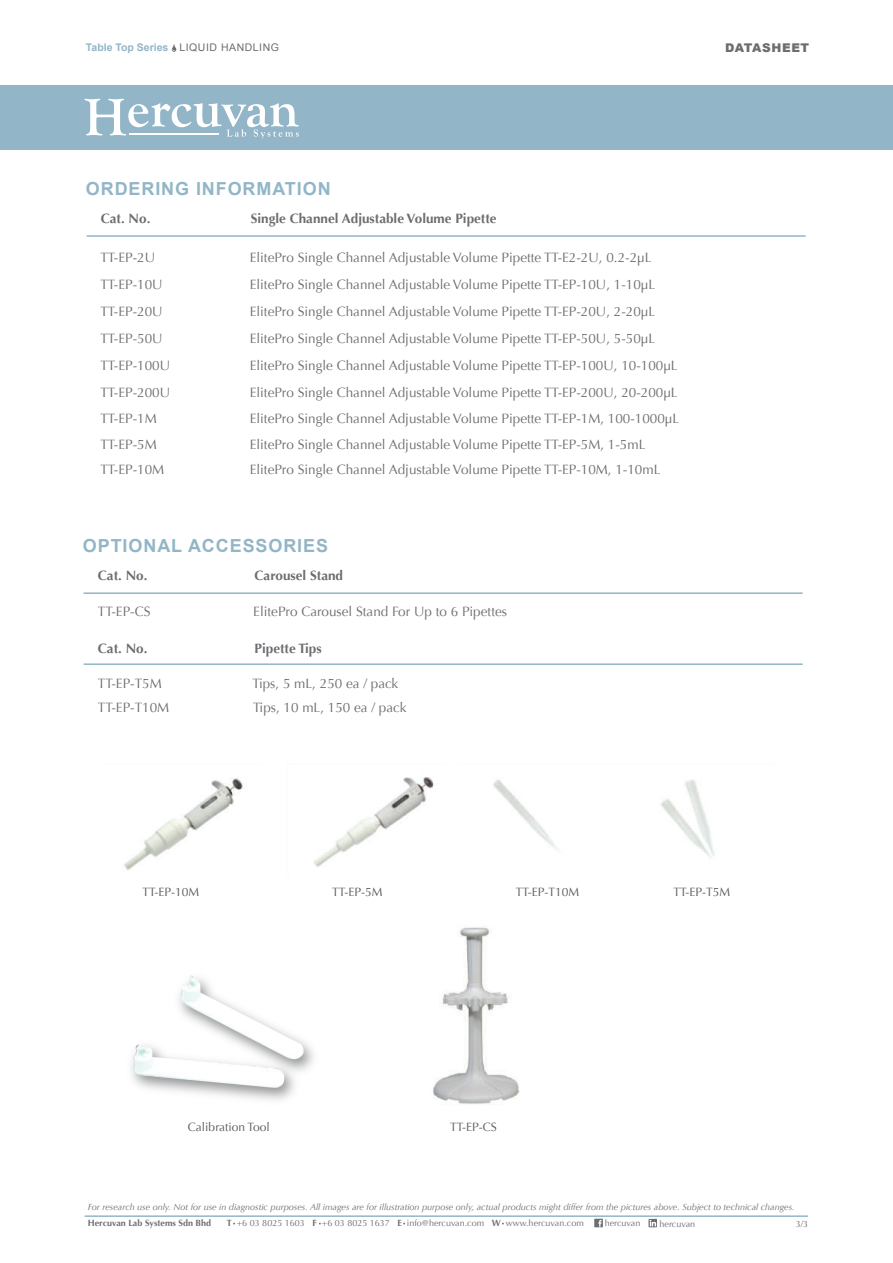
<style>
.page{position:relative;width:893px;height:1263px;background:#fff}
.page>*{position:absolute;margin:0;border:0;box-sizing:border-box;transform-origin:0 0}
.t1{font:700 18px "Arial";letter-spacing:.05em;color:#92b6c7}
.t2{font:13.5px/24px "Optima";color:#6c6d70}
.t3{font:700 13.5px "Optima";color:#6c6d70}
.t4{font:12px "Optima";color:#57585a}
.t5{font:900 12px "Arial";letter-spacing:.05em;color:#6c6d70}
.t6{font:700 10.5px "Arial";color:#92b6c7}
.t7{font:italic 9px "Optima";color:#6c6d70}
.t8{font:9px "Optima";color:#6c6d70}
.t9{font:700 9px "Optima";color:#6c6d70}
.s1{font-weight:400;color:#6c6d70}
.s2{font-weight:700}
</style>
<div class="page">
<div style="left:0;top:85px;width:893px;height:65px;background:#92b6c7"></div>
<svg style="left:85px;top:99px;width:214px;height:39px"></svg>
<hr style="left:129px;top:134px;width:90px;height:1px;background:#fff">
<hr style="left:87px;top:235px;width:719px;height:2px;background:#92b6c7">
<hr style="left:84px;top:592px;width:719px;height:2px;background:#92b6c7">
<hr style="left:84px;top:663px;width:719px;height:2px;background:#92b6c7">
<svg style="left:172px;top:44px;width:4px;height:8px"></svg>
<svg style="left:594px;top:1219px;width:9px;height:8px"></svg>
<hr style="left:85px;top:1215px;width:723px;height:2px;background:#92b6c7">
<svg style="left:648px;top:1219px;width:9px;height:8px"></svg>
<img style="left:433px;top:927px;width:86px;height:178px">
<img style="left:124px;top:778px;width:120px;height:92px">
<img style="left:313px;top:777px;width:121px;height:90px">
<img style="left:493px;top:779px;width:66px;height:71px">
<img style="left:661px;top:779px;width:54px;height:79px">
<img style="left:131px;top:975px;width:183px;height:126px">
<img style="left:134px;top:976px;width:169px;height:111px">
<p class="t6" style="left:86px;top:41px;width:194px">Table Top Series <span class="s1">LIQUID HANDLING</span></p>
<p class="t5" style="left:725px;top:39px;width:85px">DATASHEET</p>
<h1 class="t1" style="left:86px;top:177px;width:246px">ORDERING INFORMATION</h1>
<p class="t3" style="left:101px;top:211px;width:51px">Cat. No.</p>
<p class="t3" style="left:251px;top:211px;width:247px">Single Channel Adjustable Volume Pipette</p>
<p class="t2" style="left:100px;top:245px;width:56px">TT-EP-2U</p>
<p class="t2" style="left:250px;top:245px;width:403px">ElitePro Single Channel Adjustable Volume Pipette TT-E2-2U, 0.2-2µL</p>
<p class="t2" style="left:100px;top:272px;width:64px">TT-EP-10U</p>
<p class="t2" style="left:250px;top:272px;width:407px">ElitePro Single Channel Adjustable Volume Pipette TT-EP-10U, 1-10µL</p>
<p class="t2" style="left:100px;top:299px;width:64px">TT-EP-20U</p>
<p class="t2" style="left:250px;top:299px;width:407px">ElitePro Single Channel Adjustable Volume Pipette TT-EP-20U, 2-20µL</p>
<p class="t2" style="left:100px;top:326px;width:64px">TT-EP-50U</p>
<p class="t2" style="left:250px;top:326px;width:407px">ElitePro Single Channel Adjustable Volume Pipette TT-EP-50U, 5-50µL</p>
<p class="t2" style="left:100px;top:353px;width:71px">TT-EP-100U</p>
<p class="t2" style="left:250px;top:353px;width:429px">ElitePro Single Channel Adjustable Volume Pipette TT-EP-100U, 10-100µL</p>
<p class="t2" style="left:100px;top:380px;width:71px">TT-EP-200U</p>
<p class="t2" style="left:250px;top:380px;width:429px">ElitePro Single Channel Adjustable Volume Pipette TT-EP-200U, 20-200µL</p>
<p class="t2" style="left:100px;top:407px;width:58px">TT-EP-1M</p>
<p class="t2" style="left:250px;top:407px;width:431px">ElitePro Single Channel Adjustable Volume Pipette TT-EP-1M, 100-1000µL</p>
<p class="t2" style="left:100px;top:432px;width:58px">TT-EP-5M</p>
<p class="t2" style="left:250px;top:432px;width:397px">ElitePro Single Channel Adjustable Volume Pipette TT-EP-5M, 1-5mL</p>
<p class="t2" style="left:100px;top:458px;width:65px">TT-EP-10M</p>
<p class="t2" style="left:250px;top:458px;width:412px">ElitePro Single Channel Adjustable Volume Pipette TT-EP-10M, 1-10mL</p>
<h1 class="t1" style="left:83px;top:534px;width:247px">OPTIONAL ACCESSORIES</h1>
<p class="t3" style="left:98px;top:568px;width:51px">Cat. No.</p>
<p class="t3" style="left:255px;top:568px;width:90px">Carousel Stand</p>
<p class="t2" style="left:98px;top:599px;width:54px">TT-EP-CS</p>
<p class="t2" style="left:253px;top:599px;width:255px">ElitePro Carousel Stand For Up to 6 Pipettes</p>
<p class="t3" style="left:98px;top:640px;width:51px">Cat. No.</p>
<p class="t3" style="left:255px;top:640px;width:69px">Pipette Tips</p>
<p class="t2" style="left:98px;top:671px;width:73px">TT-EP-T5M<br>TT-EP-T10M</p>
<p class="t2" style="left:253px;top:672px;width:147px">Tips, 5 mL, 250 ea / pack</p>
<p class="t2" style="left:253px;top:695px;width:155px">Tips, 10 mL, 150 ea / pack</p>
<p class="t4" style="left:142px;top:885px;width:58px">TT-EP-10M</p>
<p class="t4" style="left:332px;top:885px;width:52px">TT-EP-5M</p>
<p class="t4" style="left:516px;top:885px;width:65px">TT-EP-T10M</p>
<p class="t4" style="left:673px;top:885px;width:58px">TT-EP-T5M</p>
<p class="t4" style="left:188px;top:1119px;width:83px">Calibration Tool</p>
<p class="t4" style="left:450px;top:1119px;width:48px">TT-EP-CS</p>
<p class="t7" style="left:88px;top:1201px;width:708px">For research use only. Not for use in diagnostic purposes. All images are for illustration purpose only, actual products might differ from the pictures above. Subject to technical changes.</p>
<p class="t9" style="left:88px;top:1218px;width:125px">Hercuvan Lab Systems Sdn Bhd</p>
<p class="t8" style="left:227px;top:1218px;width:358px"><span class="s2">T</span> +6 03 8025 1603 <span class="s2">F</span> +6 03 8025 1637 <span class="s2">E</span> info@hercuvan.com <span class="s2">W</span> www.hercuvan.com</p>
<p class="t8" style="left:605px;top:1218px;width:37px">hercuvan</p>
<p class="t8" style="left:659px;top:1218px;width:37px">hercuvan</p>
<p class="t8" style="left:796px;top:1218px;width:14px">3/3</p>
</div>
